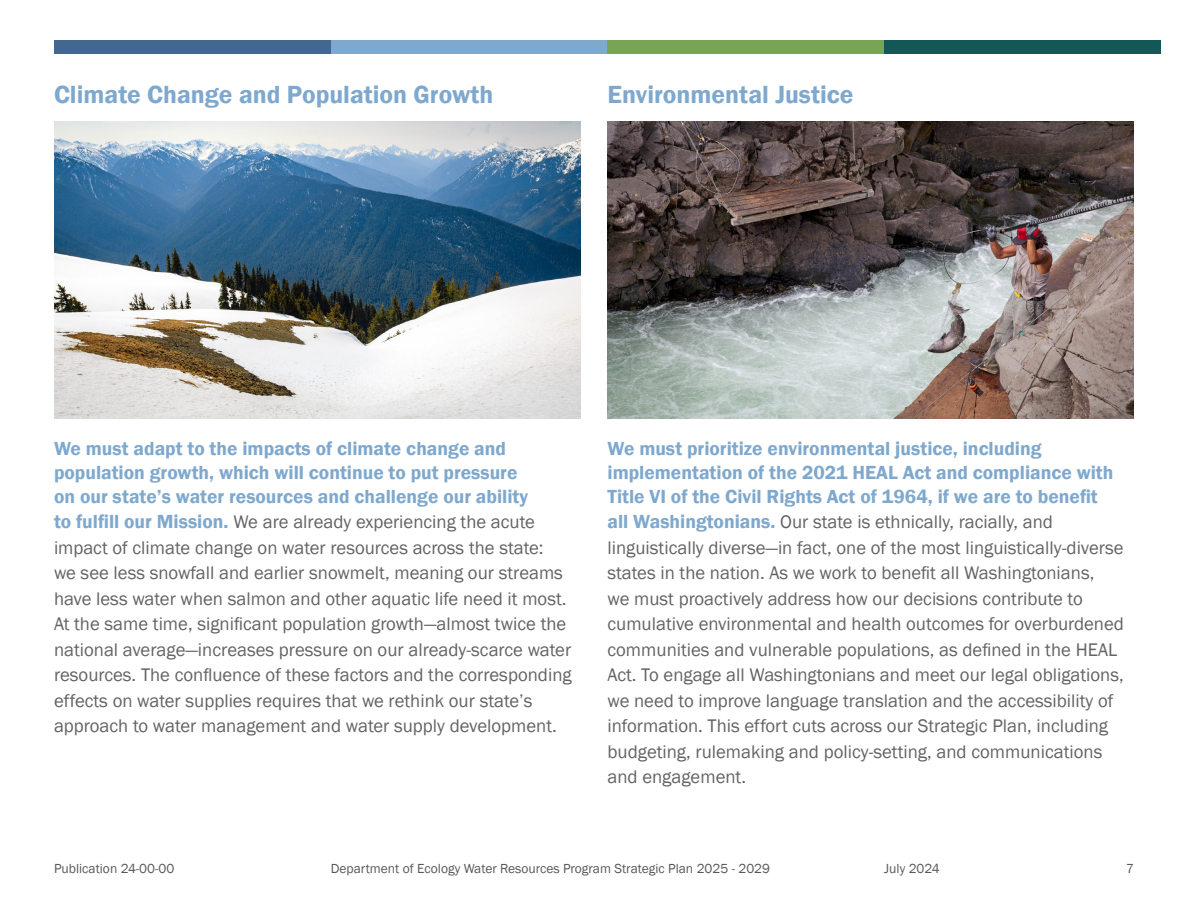
<style>
.page{position:relative;width:1188px;height:918px;background:#fff}
.page>*{position:absolute;margin:0;border:0;box-sizing:border-box;transform-origin:0 0}
._17_21_Text_Demi{font:600 25.5px "Franklin Gothic";color:#7ea8cd}
._13_16_Intro{font:600 19.5px/24px "Franklin Gothic";color:#7ea8cd}
._13_16_Intro-2{font:18.75px/25.5px "Franklin Gothic";color:#636366}
.t1{font:13.5px "Franklin Gothic";color:#57585a}
.s1{font-weight:600;font-size:19.5px;color:#7ea8cd}
</style>
<div class="page">
<img style="left:54px;top:121px;width:526px;height:297px">
<img style="left:608px;top:121px;width:526px;height:297px">
<div style="left:54px;top:40px;width:277px;height:14px;background:#436890"></div>
<div style="left:331px;top:40px;width:277px;height:14px;background:#7ea8cd"></div>
<div style="left:608px;top:40px;width:276px;height:14px;background:#79a455"></div>
<div style="left:884px;top:40px;width:277px;height:14px;background:#135757"></div>
<p class="_17_21_Text_Demi" style="left:54px;top:79px;width:441px">Climate Change and Population Growth</p>
<p class="_17_21_Text_Demi" style="left:608px;top:79px;width:248px">Environmental Justice</p>
<p class="_13_16_Intro" style="left:54px;top:436px;width:476px">We must adapt to the impacts of climate change and population growth, which will continue to put pressure on our state’s water resources and challenge our ability</p>
<p class="_13_16_Intro-2" style="left:54px;top:509px;width:519px"><span class="s1">to fulfill our Mission.</span> We are already experiencing the acute impact of climate change on water resources across the state:<br>we see less snowfall and earlier snowmelt, meaning our streams have less water when salmon and other aquatic life need it most.<br>At the same time, significant population growth—almost twice the national average—increases pressure on our already-scarce water resources. The confluence of these factors and the corresponding effects on water supplies requires that we rethink our state’s approach to water management and water supply development.</p>
<p class="_13_16_Intro" style="left:608px;top:436px;width:507px">We must prioritize environmental justice, including implementation of the 2021 HEAL Act and compliance with<br>Title VI of the Civil Rights Act of 1964, if we are to benefit</p>
<p class="_13_16_Intro-2" style="left:608px;top:509px;width:518px"><span class="s1">all Washingtonians.</span> Our state is ethnically, racially, and linguistically diverse—in fact, one of the most linguistically-diverse states in the nation. As we work to benefit all Washingtonians,<br>we must proactively address how our decisions contribute to cumulative environmental and health outcomes for overburdened communities and vulnerable populations, as defined in the HEAL Act. To engage all Washingtonians and meet our legal obligations, we need to improve language translation and the accessibility of information. This effort cuts across our Strategic Plan, including budgeting, rulemaking and policy-setting, and communications and engagement.</p>
<p class="t1" style="left:54px;top:860px;width:122px">Publication 24-00-00</p>
<p class="t1" style="left:331px;top:860px;width:441px">Department of Ecology Water Resources Program Strategic Plan 2025 - 2029</p>
<p class="t1" style="left:884px;top:860px;width:57px">July 2024</p>
<p class="t1" style="left:1126px;top:860px;width:9px">7</p>
</div>
